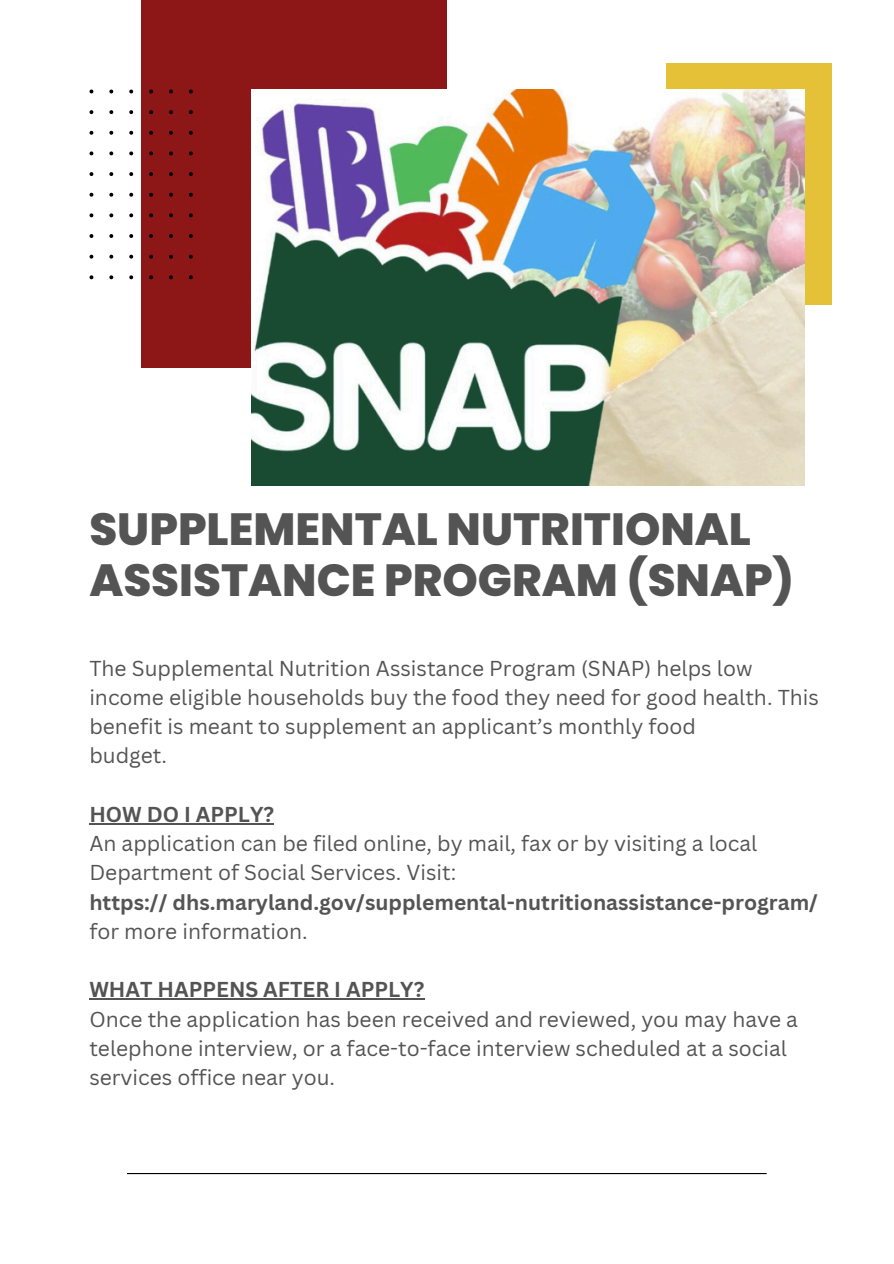
<style>
.page{position:relative;width:894px;height:1264px;background:#fff}
.page>*{position:absolute;margin:0;border:0;box-sizing:border-box;transform-origin:0 0}
.t1{font:800 45px/50.7px "Poppins";color:#545454}
.t2{font:21px/29.2px "Canva Sans";color:#545454}
.t3{font:700 21px/29.2px "Canva Sans";color:#545454}
.s1{font-weight:400}
</style>
<div class="page">
<div style="left:141px;top:0;width:305px;height:367px;background:#8d1717"></div>
<div style="left:666px;top:64px;width:165px;height:241px;background:#e4c137"></div>
<img style="left:251px;top:89px;width:553px;height:396px">
<svg style="left:89px;top:89px;width:104px;height:190px"></svg>
<hr style="left:127px;top:1172px;width:639px;height:2px;background:#000">
<hr style="left:89px;top:823px;width:185px;height:1px;background:#545454">
<hr style="left:89px;top:998px;width:335px;height:1px;background:#545454">
<p class="t1" style="left:89px;top:504px;width:705px">SUPPLEMENTAL NUTRITIONAL<br>ASSISTANCE PROGRAM (SNAP)</p>
<h1 class="t2" style="left:89px;top:652px;width:731px">The Supplemental Nutrition Assistance Program (SNAP) helps low income eligible households buy the food they need for good health. This benefit is meant to supplement an applicant’s monthly food</h1>
<p class="t2" style="left:89px;top:740px;width:79px">budget.</p>
<p class="t3" style="left:89px;top:799px;width:186px">HOW DO I APPLY?</p>
<p class="t2" style="left:89px;top:828px;width:669px">An application can be filed online, by mail, fax or by visiting a local<br>Department of Social Services. Visit:</p>
<p class="t3" style="left:89px;top:886px;width:730px">https:// dhs.maryland.gov/supplemental-nutritionassistance-program/ <span class="s1">for more information.</span></p>
<p class="t3" style="left:89px;top:974px;width:336px">WHAT HAPPENS AFTER I APPLY?</p>
<p class="t2" style="left:89px;top:1003px;width:710px">Once the application has been received and reviewed, you may have a telephone interview, or a face-to-face interview scheduled at a social services office near you.</p>
</div>
